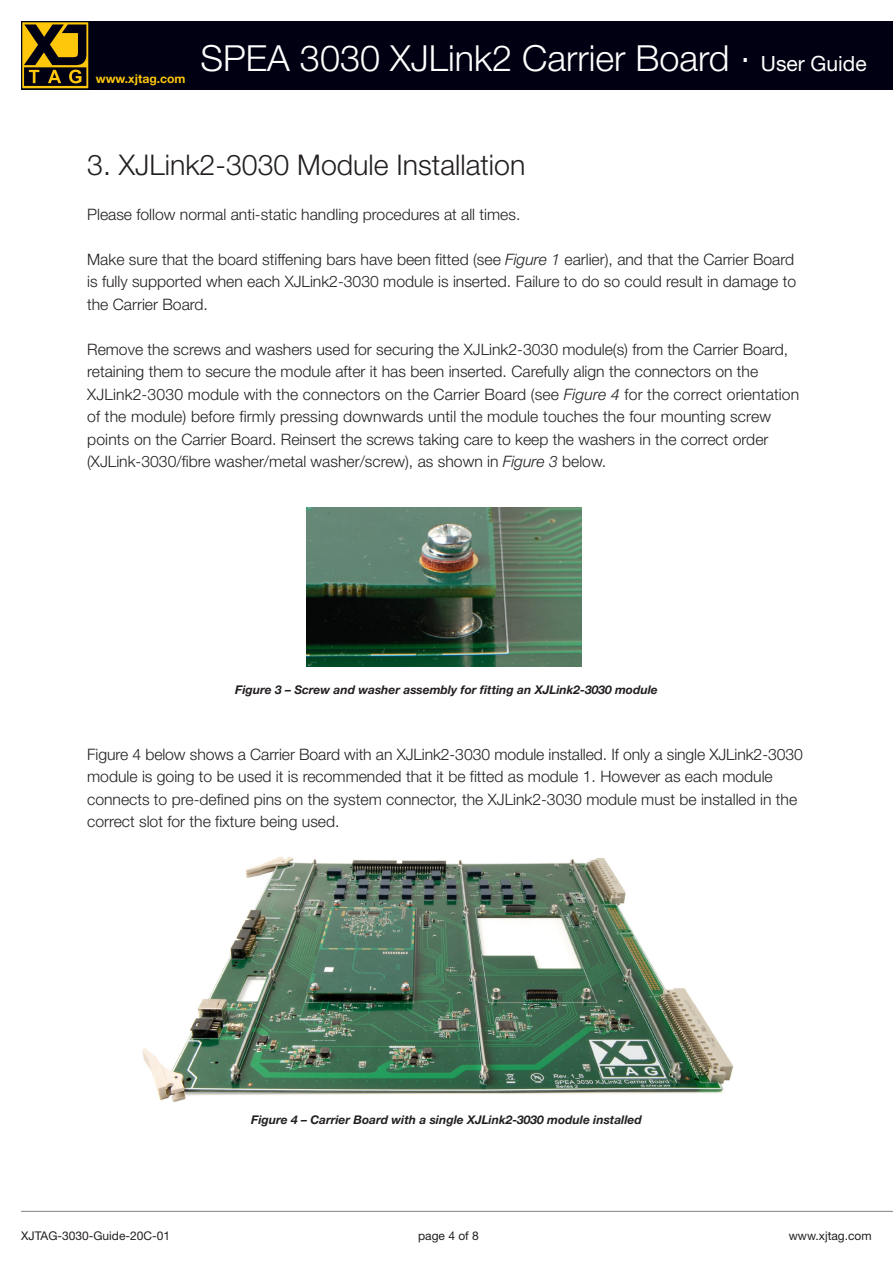
<style>
.page{position:relative;width:893px;height:1263px;background:#fff}
.page>*{position:absolute;margin:0;border:0;box-sizing:border-box;transform-origin:0 0}
.t1{font:300 36px "Helvetica Neue LT";color:#fff}
.t2{font:300 28.5px "Helvetica Neue LT";color:#231f20}
.t3{font:300 15.75px/22.5px "Helvetica Neue LT";color:#231f20}
.t4{font:700 12.15px "Helvetica Neue LT";color:#fec70c}
.t5{font:italic 700 12px "Helvetica Neue LT";color:#231f20}
.t6{font:12px "Helvetica Neue LT";color:#231f20}
.s1{font-weight:400;font-size:21px}
.s2{font-style:italic}
</style>
<div class="page">
<div style="left:21px;top:21px;width:872px;height:68px;background:#000012"></div>
<svg style="left:22px;top:22px;width:66px;height:66px"></svg>
<hr style="left:21px;top:1211px;width:872px;height:1px;background:#8f9299">
<img style="left:142px;top:856px;width:592px;height:246px">
<img style="left:307px;top:508px;width:274px;height:159px">
<p class="t4" style="left:96px;top:72px;width:91px">www.xjtag.com</p>
<h1 class="t1" style="left:201px;top:36px;width:667px">SPEA 3030 XJLink2 Carrier Board <sup>.</sup> <span class="s1">User Guide</span></h1>
<h2 class="t2" style="left:87px;top:147px;width:440px">3. XJLink2-3030 Module Installation</h2>
<p class="t3" style="left:87px;top:202px;width:435px">Please follow normal anti-static handling procedures at all times.</p>
<p class="t3" style="left:87px;top:247px;width:710px">Make sure that the board stiffening bars have been fitted (see <span class="s2">Figure 1</span> earlier), and that the Carrier Board is fully supported when each XJLink2-3030 module is inserted. Failure to do so could result in damage to the Carrier Board.</p>
<p class="t3" style="left:87px;top:337px;width:714px">Remove the screws and washers used for securing the XJLink2-3030 module(s) from the Carrier Board, retaining them to secure the module after it has been inserted. Carefully align the connectors on the XJLink2-3030 module with the connectors on the Carrier Board (see <span class="s2">Figure 4</span> for the correct orientation of the module) before firmly pressing downwards until the module touches the four mounting screw points on the Carrier Board. Reinsert the screws taking care to keep the washers in the correct order (XJLink-3030/fibre washer/metal washer/screw), as shown in <span class="s2">Figure 3</span> below.</p>
<p class="t5" style="left:235px;top:682px;width:424px">Figure 3 – Screw and washer assembly for fitting an XJLink2-3030 module</p>
<p class="t3" style="left:87px;top:742px;width:717px">Figure 4 below shows a Carrier Board with an XJLink2-3030 module installed. If only a single XJLink2-3030 module is going to be used it is recommended that it be fitted as module 1. However as each module connects to pre-defined pins on the system connector, the XJLink2-3030 module must be installed in the correct slot for the fixture being used.</p>
<p class="t5" style="left:251px;top:1112px;width:392px">Figure 4 – Carrier Board with a single XJLink2-3030 module installed</p>
<p class="t6" style="left:21px;top:1229px;width:150px">XJTAG-3030-Guide-20C-01</p>
<p class="t6" style="left:418px;top:1229px;width:62px">page 4 of 8</p>
<p class="t6" style="left:789px;top:1229px;width:84px">www.xjtag.com</p>
</div>
